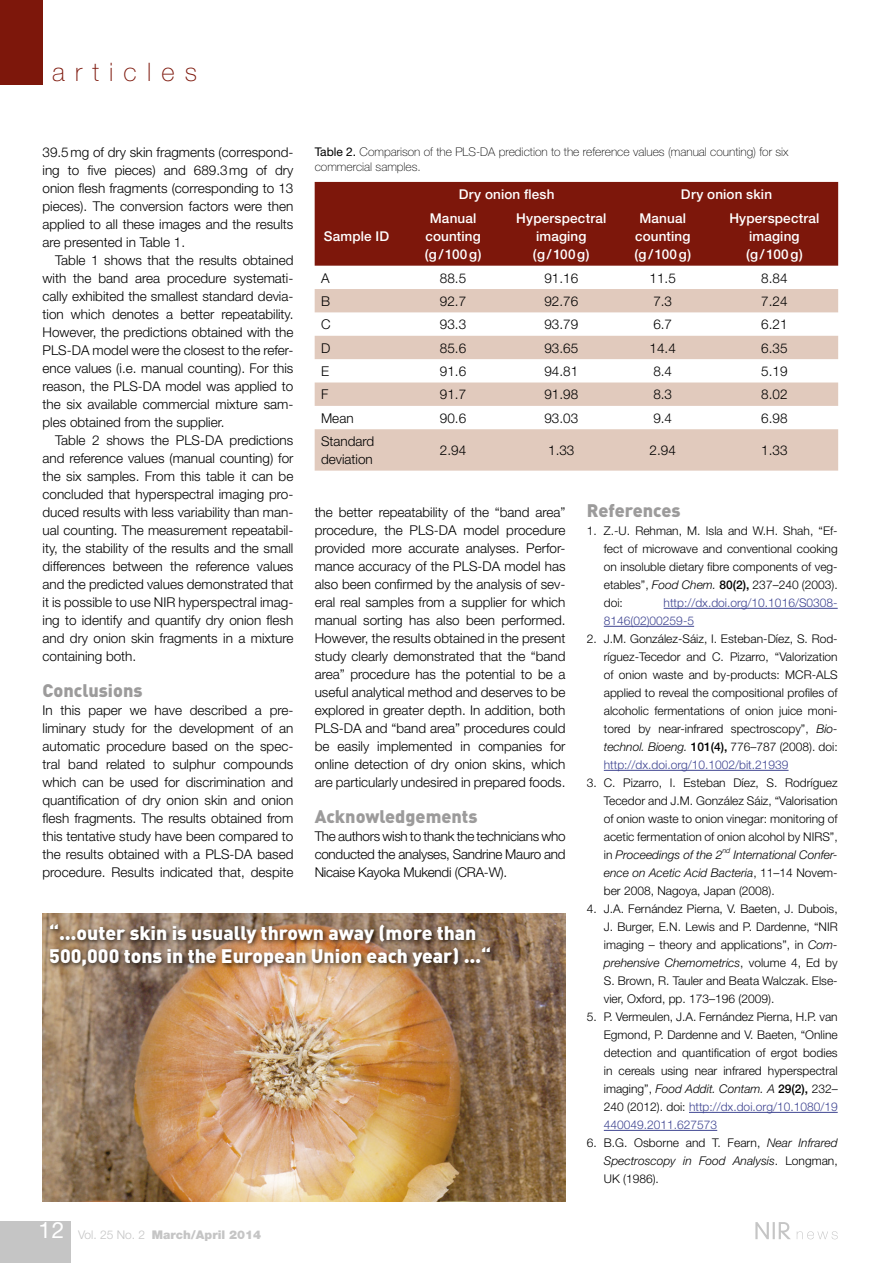
<style>
.page{position:relative;width:893px;height:1263px;background:#fff}
.page>*{position:absolute;margin:0;border:0;box-sizing:border-box;transform-origin:0 0}
.t1{font:100 25.5px "Helvetica Neue LT Std";letter-spacing:.4em;color:#7d170b}
.t2{font:22.5px "Helvetica Neue LT Std";color:#fff}
.t3{font:900 19.35px/23.2px "DINOT";color:#fff}
.t4{font:900 18px "DINOT";color:#9c9b9b}
.t5{font:300 13.5px/18px "Helvetica Neue";color:#000;text-align:justify}
.t6{font:500 13.5px/18px "Helvetica Neue";letter-spacing:.01em;color:#fff;text-align:center}
.t7{font:300 12px/18px "Helvetica Neue";color:#000;text-align:justify}
.t8{font:100 12px/15px "Helvetica Neue LT Std";color:#000}
.t9{font:italic 300 12px/18px "Helvetica Neue";color:#000;text-align:justify}
.t10{font:300 12px/18px "Helvetica Neue";color:#404692}
.t11{font:900 12px "Helvetica Neue LT Std";color:#c5c5c5}
.t12{font:italic 300 7.2px "Helvetica Neue";color:#000}
.s1{font-weight:400}
.s2{font-style:italic}
.s3{font-weight:500}
.s4{color:#404692}
.s5{font-style:normal}
.s6{font-family:"Helvetica Neue";font-weight:300}
</style>
<div class="page">
<div style="left:0;top:0;width:43px;height:85px;background:#7d170b"></div>
<div style="left:0;top:1221px;width:71px;height:42px;background:#c5c5c5"></div>
<svg style="left:755px;top:1222px;width:83px;height:17px"></svg>
<hr style="left:664px;top:608px;width:174px;height:1px;background:#404692">
<hr style="left:604px;top:626px;width:90px;height:1px;background:#404692">
<hr style="left:604px;top:770px;width:184px;height:1px;background:#404692">
<hr style="left:689px;top:1112px;width:149px;height:1px;background:#404692">
<hr style="left:604px;top:1130px;width:113px;height:1px;background:#404692">
<div style="left:315px;top:182px;width:523px;height:84px;background:#7d170b"></div>
<svg style="left:315px;top:289px;width:523px;height:182px;fill:#e1cabd"></svg>
<img style="left:43px;top:913px;width:523px;height:288px">
<div style="left:47px;top:921px;width:449px;height:51px;background:#000;opacity:.75"></div>
<h1 class="t1" style="left:52px;top:57px;width:147px">articles</h1>
<p class="t5" style="left:43px;top:143px;width:252px">39.5mg of dry skin fragments (correspond&shy;ing to five pieces) and 689.3mg of dry onion flesh fragments (corresponding to 13 pieces). The conversion factors were then applied to all these images and the results are presented in Table 1.</p>
<p class="t5" style="left:43px;top:251px;width:252px;text-indent:13px">Table 1 shows that the results obtained with the band area procedure systemati&shy;cally exhibited the smallest standard devia&shy;tion which denotes a better repeatability.<br>However, the predictions obtained with the PLS-DA model were the closest to the refer&shy;ence values (i.e. manual counting). For this reason, the PLS-DA model was applied to the six available commercial mixture sam&shy;ples obtained from the supplier.</p>
<p class="t5" style="left:43px;top:431px;width:252px;text-indent:13px">Table 2 shows the PLS-DA predictions and reference values (manual counting) for the six samples. From this table it can be concluded that hyperspectral imaging pro&shy;duced results with less variability than man&shy;ual counting. The measurement repeatabil&shy;ity, the stability of the results and the small differences between the reference values and the predicted values demonstrated that it is possible to use NIR hyperspectral imag&shy;ing to identify and quantify dry onion flesh and dry onion skin fragments in a mixture containing both.</p>
<h3 class="t4" style="left:43px;top:678px;width:102px">Conclusions</h3>
<p class="t5" style="left:43px;top:701px;width:252px">In this paper we have described a pre&shy;liminary study for the development of an automatic procedure based on the spec&shy;tral band related to sulphur compounds which can be used for discrimination and quantification of dry onion skin and onion flesh fragments. The results obtained from this tentative study have been compared to the results obtained with a PLS-DA based procedure. Results indicated that, despite</p>
<p class="t8" style="left:315px;top:145px;width:475px"><span class="s1">Table 2.</span> Comparison of the PLS-DA prediction to the reference values (manual counting) for six commercial samples.</p>
<p class="t6" style="left:459px;top:185px;width:97px">Dry onion flesh</p>
<p class="t6" style="left:681px;top:185px;width:93px">Dry onion skin</p>
<p class="t6" style="left:324px;top:227px;width:67px">Sample ID</p>
<p class="t6" style="left:425px;top:209px;width:58px">Manual counting (g/100g)</p>
<p class="t6" style="left:516px;top:209px;width:92px">Hyperspectral imaging (g/100g)</p>
<p class="t6" style="left:634px;top:209px;width:58px">Manual counting (g/100g)</p>
<p class="t6" style="left:729px;top:209px;width:92px">Hyperspectral imaging (g/100g)</p>
<p class="t5" style="left:321px;top:268px;width:10px">A</p>
<p class="t5" style="left:440px;top:268px;width:28px">88.5</p>
<p class="t5" style="left:544px;top:268px;width:35px">91.16</p>
<p class="t5" style="left:650px;top:268px;width:28px">11.5</p>
<p class="t5" style="left:761px;top:268px;width:28px">8.84</p>
<p class="t5" style="left:321px;top:292px;width:11px">B</p>
<p class="t5" style="left:440px;top:292px;width:28px">92.7</p>
<p class="t5" style="left:544px;top:292px;width:35px">92.76</p>
<p class="t5" style="left:653px;top:292px;width:20px">7.3</p>
<p class="t5" style="left:761px;top:292px;width:28px">7.24</p>
<p class="t5" style="left:321px;top:315px;width:11px">C</p>
<p class="t5" style="left:440px;top:315px;width:28px">93.3</p>
<p class="t5" style="left:544px;top:315px;width:35px">93.79</p>
<p class="t5" style="left:653px;top:315px;width:20px">6.7</p>
<p class="t5" style="left:761px;top:315px;width:28px">6.21</p>
<p class="t5" style="left:321px;top:339px;width:11px">D</p>
<p class="t5" style="left:440px;top:339px;width:28px">85.6</p>
<p class="t5" style="left:544px;top:339px;width:35px">93.65</p>
<p class="t5" style="left:650px;top:339px;width:28px">14.4</p>
<p class="t5" style="left:761px;top:339px;width:28px">6.35</p>
<p class="t5" style="left:321px;top:362px;width:10px">E</p>
<p class="t5" style="left:440px;top:362px;width:28px">91.6</p>
<p class="t5" style="left:544px;top:362px;width:35px">94.81</p>
<p class="t5" style="left:653px;top:362px;width:20px">8.4</p>
<p class="t5" style="left:761px;top:362px;width:28px">5.19</p>
<p class="t5" style="left:321px;top:385px;width:9px">F</p>
<p class="t5" style="left:440px;top:385px;width:28px">91.7</p>
<p class="t5" style="left:544px;top:385px;width:35px">91.98</p>
<p class="t5" style="left:653px;top:385px;width:20px">8.3</p>
<p class="t5" style="left:761px;top:385px;width:28px">8.02</p>
<p class="t5" style="left:321px;top:409px;width:34px">Mean</p>
<p class="t5" style="left:440px;top:409px;width:28px">90.6</p>
<p class="t5" style="left:544px;top:409px;width:35px">93.03</p>
<p class="t5" style="left:653px;top:409px;width:20px">9.4</p>
<p class="t5" style="left:761px;top:409px;width:28px">6.98</p>
<p class="t5" style="left:321px;top:432px;width:55px">Standard deviation</p>
<p class="t5" style="left:440px;top:441px;width:28px">2.94</p>
<p class="t5" style="left:548px;top:441px;width:28px">1.33</p>
<p class="t5" style="left:650px;top:441px;width:28px">2.94</p>
<p class="t5" style="left:761px;top:441px;width:28px">1.33</p>
<h3 class="t4" style="left:587px;top:498px;width:95px">References</h3>
<p class="t7" style="left:604px;top:522px;width:235px;text-indent:-17px">1. Z.-U. Rehman, M. Isla and W.H. Shah, “Ef&shy;fect of microwave and conventional cooking on insoluble dietary fibre components of veg&shy;etables”, <span class="s2">Food Chem.</span> <span class="s3">80(2),</span> 237–240 (2003). doi:</p>
<p class="t5" style="left:315px;top:503px;width:252px">the better repeatability of the “band area” procedure, the PLS-DA model procedure provided more accurate analyses. Perfor&shy;mance accuracy of the PLS-DA model has also been confirmed by the analysis of sev&shy;eral real samples from a supplier for which manual sorting has also been performed.<br>However, the results obtained in the present study clearly demonstrated that the “band area” procedure has the potential to be a useful analytical method and deserves to be explored in greater depth. In addition, both PLS-DA and “band area” procedures could be easily implemented in companies for online detection of dry onion skins, which are particularly undesired in prepared foods.</p>
<h3 class="t4" style="left:315px;top:804px;width:164px">Acknowledgements</h3>
<p class="t5" style="left:315px;top:827px;width:252px">The authors wish to thank the technicians who conducted the analyses, Sandrine Mauro and Nicaise Kayoka Mukendi (CRA-W).</p>
<p class="t10" style="left:604px;top:594px;width:235px;text-indent:60px">http://dx.doi.org/10.1016/S0308-<br>8146(02)00259-5</p>
<p class="t7" style="left:604px;top:630px;width:235px;text-indent:-17px">2. J.M. González-Sáiz, I. Esteban-Díez, S. Rod&shy;ríguez-Tecedor and C. Pizarro, “Valorization of onion waste and by-products: MCR-ALS applied to reveal the compositional profiles of alcoholic fermentations of onion juice moni&shy;tored by near-infrared spectroscopy”, <span class="s2">Bio&shy;technol. Bioeng.</span> <span class="s3">101(4),</span> 776–787 (2008). doi: <span class="s4">http://dx.doi.org/10.1002/bit.21939</span></p>
<p class="t7" style="left:604px;top:774px;width:235px;text-indent:-17px">3. C. Pizarro, I. Esteban Díez, S. Rodríguez Tecedor and J.M. González Sáiz, “Valorisation of onion waste to onion vinegar: monitoring of acetic fermentation of onion alcohol by NIRS”, in <span class="s2">Proceedings of the 2</span></p>
<p class="t12" style="left:722px;top:846px;width:9px">nd</p>
<p class="t9" style="left:604px;top:846px;width:235px;text-indent:130px">International Confer&shy;ence on Acetic Acid Bacteria<span class="s5">, 11–14 Novem&shy;ber 2008, Nagoya, Japan (2008).</span></p>
<p class="t7" style="left:604px;top:900px;width:235px;text-indent:-17px">4. J.A. Fernández Pierna, V. Baeten, J. Dubois, J. Burger, E.N. Lewis and P. Dardenne, “NIR imaging – theory and applications”, in <span class="s2">Com&shy;prehensive Chemometrics</span>, volume 4, Ed by S. Brown, R. Tauler and Beata Walczak. Else&shy;vier, Oxford, pp. 173–196 (2009).</p>
<p class="t7" style="left:604px;top:1008px;width:235px;text-indent:-17px">5. P. Vermeulen, J.A. Fernández Pierna, H.P. van Egmond, P. Dardenne and V. Baeten, “Online detection and quantification of ergot bodies in cereals using near infrared hyperspectral imaging”, <span class="s2">Food Addit. Contam. A</span> <span class="s3">29(2),</span> 232– 240 (2012). doi: <span class="s4">http://dx.doi.org/10.1080/19<br>440049.2011.627573</span></p>
<p class="t7" style="left:604px;top:1134px;width:235px;text-indent:-17px">6. B.G. Osborne and T. Fearn, <span class="s2">Near Infrared Spectroscopy in Food Analysis</span>. Longman, UK (1986).</p>
<h3 class="t3" style="left:49px;top:920px;width:443px">“…outer skin is usually thrown away (more than<br>500,000 tons in the European Union each year) …“</h3>
<h2 class="t2" style="left:39px;top:1216px;width:27px">12</h2>
<p class="t11" style="left:78px;top:1228px;width:185px"><span class="s6">Vol. 25 No. 2</span> March/April 2014</p>
</div>
